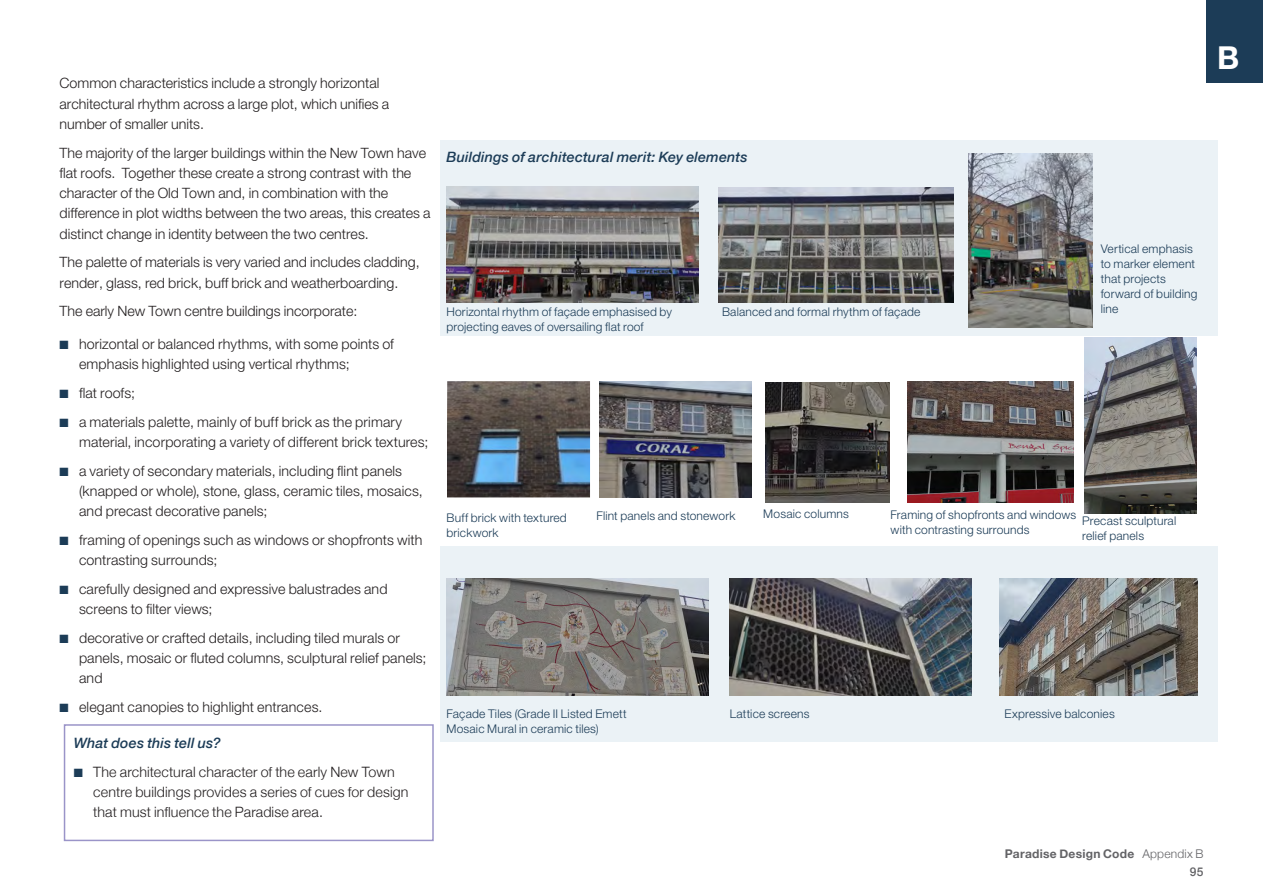
<style>
.page{position:relative;width:1263px;height:893px;background:#fff}
.page>*{position:absolute;margin:0;border:0;box-sizing:border-box;transform-origin:0 0}
.t1{font:700 31.5px "Helvetica Neue";color:#fff}
.LIST__bullet{font:300 14.25px/20.2px "Helvetica Neue LT Std";color:#231f20}
.t2{font:300 14.25px/20.2px "Helvetica Neue";letter-spacing:.01em;color:#231f20}
.HEADING_D__66_med{font:italic 500 14.25px "Helvetica Neue";letter-spacing:.015em;color:#1c3c57}
.TEXT_plain{font:300 12px/15px "Helvetica Neue LT Std";letter-spacing:.015em;color:#1c3c57}
.t3{font:700 12px/17.5px "Helvetica Neue";letter-spacing:.02em;color:#636366;text-align:right}
.s1{color:#1c3c57}
.s2{font-weight:300}
.s3{font-weight:500}
</style>
<div class="page">
<div style="left:440px;top:546px;width:777px;height:196px;background:#ebf2f6"></div>
<div style="left:440px;top:141px;width:777px;height:195px;background:#ebf2f6"></div>
<img style="left:600px;top:381px;width:151px;height:116px">
<img style="left:718px;top:187px;width:235px;height:116px">
<img style="left:446px;top:186px;width:253px;height:116px">
<img style="left:1000px;top:579px;width:197px;height:116px">
<img style="left:447px;top:381px;width:143px;height:116px">
<img style="left:446px;top:579px;width:263px;height:116px">
<img style="left:730px;top:579px;width:242px;height:116px">
<img style="left:968px;top:154px;width:124px;height:174px">
<img style="left:907px;top:382px;width:166px;height:121px">
<img style="left:1084px;top:337px;width:112px;height:176px">
<img style="left:765px;top:383px;width:125px;height:120px">
<div style="left:64px;top:724px;width:370px;height:117px;border:2px solid #9a94c8"></div>
<div style="left:1206px;top:0;width:57px;height:82px;background:#1c3c57"></div>
<p class="LIST__bullet" style="left:60px;top:73px;width:331px">Common characteristics include a strongly horizontal architectural rhythm across a large plot, which unifies a number of smaller units.</p>
<p class="LIST__bullet" style="left:60px;top:142px;width:373px">The majority of the larger buildings within the New Town have flat roofs. Together these create a strong contrast with the character of the Old Town and, in combination with the difference in plot widths between the two areas, this creates a distinct change in identity between the two centres.</p>
<p class="LIST__bullet" style="left:60px;top:252px;width:362px">The palette of materials is very varied and includes cladding, render, glass, red brick, buff brick and weatherboarding.</p>
<p class="LIST__bullet" style="left:60px;top:301px;width:299px">The early New Town centre buildings incorporate:</p>
<p class="LIST__bullet" style="left:79px;top:333px;width:316px;text-indent:-20px"><span class="s1">■</span> horizontal or balanced rhythms, with some points of emphasis highlighted using vertical rhythms;</p>
<p class="LIST__bullet" style="left:60px;top:382px;width:77px"><span class="s1">■</span> flat roofs;</p>
<p class="LIST__bullet" style="left:79px;top:411px;width:351px;text-indent:-20px"><span class="s1">■</span> a materials palette, mainly of buff brick as the primary material, incorporating a variety of different brick textures;</p>
<p class="LIST__bullet" style="left:79px;top:460px;width:345px;text-indent:-20px"><span class="s1">■</span> a variety of secondary materials, including flint panels (knapped or whole), stone, glass, ceramic tiles, mosaics, and precast decorative panels;</p>
<p class="LIST__bullet" style="left:79px;top:529px;width:345px;text-indent:-20px"><span class="s1">■</span> framing of openings such as windows or shopfronts with contrasting surrounds;</p>
<p class="LIST__bullet" style="left:79px;top:578px;width:310px;text-indent:-20px"><span class="s1">■</span> carefully designed and expressive balustrades and screens to filter views;</p>
<p class="LIST__bullet" style="left:79px;top:627px;width:349px;text-indent:-20px"><span class="s1">■</span> decorative or crafted details, including tiled murals or panels, mosaic or fluted columns, sculptural relief panels; and</p>
<p class="LIST__bullet" style="left:60px;top:697px;width:264px"><span class="s1">■</span> elegant canopies to highlight entrances.</p>
<p class="HEADING_D__66_med" style="left:74px;top:731px;width:148px">What does this tell us?</p>
<p class="t2" style="left:93px;top:761px;width:317px;text-indent:-20px"><span class="s1">■</span> The architectural character of the early New Town centre buildings provides a series of cues for design that must influence the Paradise area.</p>
<p class="HEADING_D__66_med" style="left:446px;top:144px;width:303px">Buildings of architectural merit: Key elements</p>
<p class="TEXT_plain" style="left:446px;top:304px;width:227px">Horizontal rhythm of façade emphasised by projecting eaves of oversailing flat roof</p>
<p class="TEXT_plain" style="left:722px;top:304px;width:200px">Balanced and formal rhythm of façade</p>
<p class="TEXT_plain" style="left:1101px;top:241px;width:98px">Vertical emphasis to marker element that projects forward of building line</p>
<p class="TEXT_plain" style="left:446px;top:510px;width:122px">Buff brick with textured brickwork</p>
<p class="TEXT_plain" style="left:596px;top:508px;width:140px">Flint panels and stonework</p>
<p class="TEXT_plain" style="left:763px;top:506px;width:87px">Mosaic columns</p>
<p class="TEXT_plain" style="left:890px;top:507px;width:187px">Framing of shopfronts and windows with contrasting surrounds</p>
<p class="TEXT_plain" style="left:1082px;top:512px;width:95px">Precast sculptural relief panels</p>
<p class="TEXT_plain" style="left:446px;top:706px;width:182px">Façade Tiles (Grade II Listed Emett</p>
<p class="TEXT_plain" style="left:730px;top:706px;width:81px">Lattice screens</p>
<p class="TEXT_plain" style="left:446px;top:721px;width:154px">Mosaic Mural in ceramic tiles)</p>
<p class="TEXT_plain" style="left:1005px;top:706px;width:112px">Expressive balconies</p>
<p class="t3" style="left:1005px;top:846px;width:200px">Paradise Design Code <span class="s2">Appendix B<br></span><span class="s3">95</span></p>
<h1 class="t1" style="left:1217px;top:33px;width:24px">B</h1>
</div>
